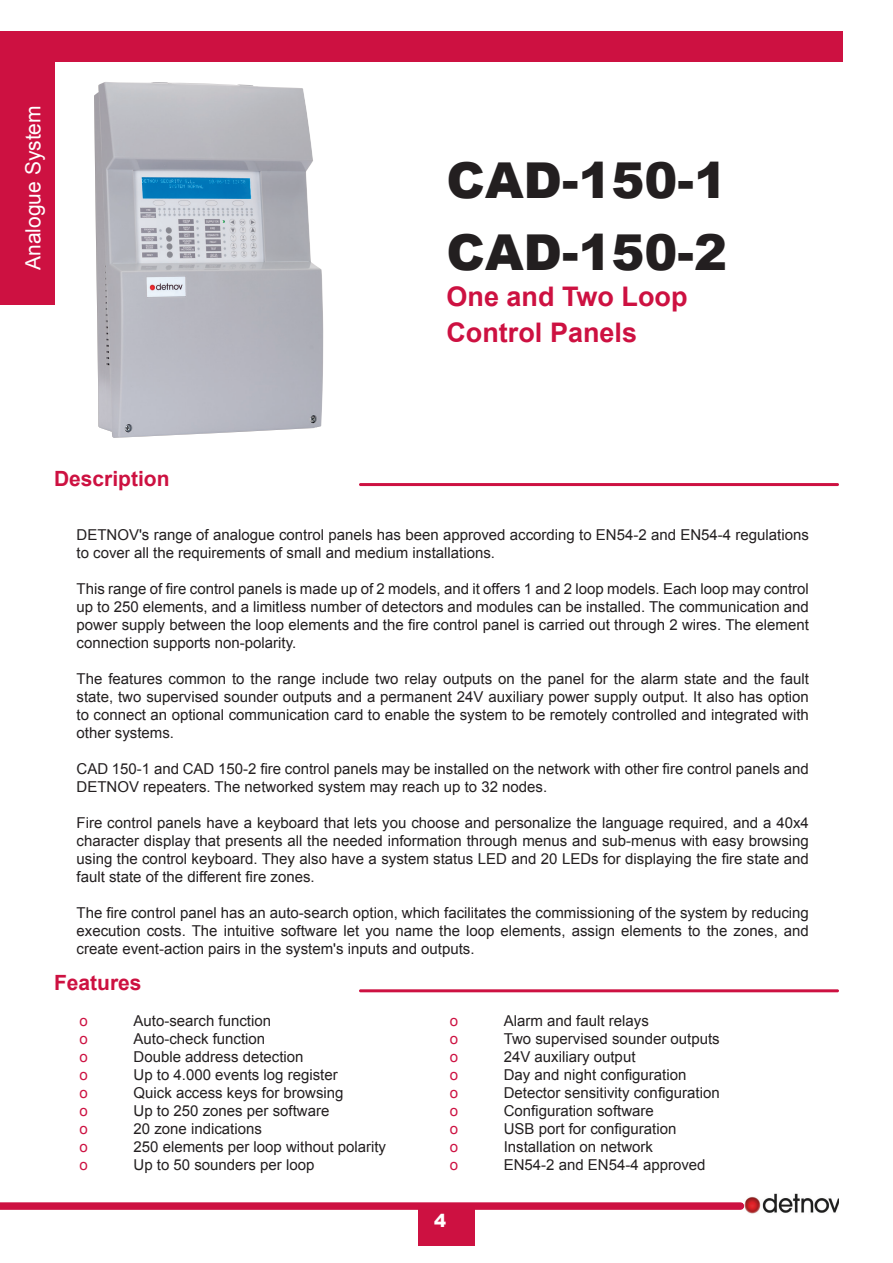
<style>
.page{position:relative;width:893px;height:1263px;background:#fff}
.page>*{position:absolute;margin:0;border:0;box-sizing:border-box;transform-origin:0 0}
.t1{font:900 49.5px/72px "Arial";color:#231f20}
.t2{font:700 27px/36px "Arial";color:#cd1141}
.t3{font:700 21px "Arial";color:#cd1141}
.t4{font:21px "Arial";color:#fff}
.t5{font:900 18px "Arial";color:#fff}
.t6{font:15px/18px "Arial";color:#231f20;text-align:justify}
.t7{font:15px "Arial";color:#cd1141}
</style>
<div class="page">
<div style="left:50px;top:32px;width:793px;height:30px;background:#cd1141"></div>
<div style="left:0;top:32px;width:54px;height:273px;background:#cd1141"></div>
<div style="left:418px;top:1209px;width:56px;height:37px;background:#cd1141"></div>
<img style="left:744px;top:1193px;width:95px;height:21px">
<svg style="left:0;top:1202px;width:744px;height:8px;background:#cf1f4c"></svg>
<hr style="left:359px;top:483px;width:480px;height:3px;background:#cd1141;border-radius:2px">
<hr style="left:359px;top:989px;width:480px;height:3px;background:#cd1141;border-radius:2px">
<img style="left:94px;top:82px;width:230px;height:356px">
<h3 class="t4" style="left:19px;top:270px;width:166px;rotate:-90deg">Analogue System</h3>
<h1 class="t1" style="left:446px;top:143px;width:282px">CAD-150-1<br>CAD-150-2</h1>
<h2 class="t2" style="left:446px;top:279px;width:243px">One and Two Loop<br>Control Panels</h2>
<h3 class="t3" style="left:54px;top:465px;width:117px">Description</h3>
<p class="t6" style="left:77px;top:526px;width:734px">DETNOV's range of analogue control panels has been approved according to EN54-2 and EN54-4 regulations to cover all the requirements of small and medium installations.</p>
<p class="t6" style="left:77px;top:580px;width:734px">This range of fire control panels is made up of 2 models, and it offers 1 and 2 loop models. Each loop may control up to 250 elements, and a limitless number of detectors and modules can be installed. The communication and power supply between the loop elements and the fire control panel is carried out through 2 wires. The element connection supports non-polarity.</p>
<p class="t6" style="left:77px;top:670px;width:734px">The features common to the range include two relay outputs on the panel for the alarm state and the fault state, two supervised sounder outputs and a permanent 24V auxiliary power supply output. It also has option to connect an optional communication card to enable the system to be remotely controlled and integrated with other systems.</p>
<p class="t6" style="left:77px;top:760px;width:734px">CAD 150-1 and CAD 150-2 fire control panels may be installed on the network with other fire control panels and<br>DETNOV repeaters. The networked system may reach up to 32 nodes.</p>
<p class="t6" style="left:77px;top:814px;width:734px">Fire control panels have a keyboard that lets you choose and personalize the language required, and a 40x4 character display that presents all the needed information through menus and sub-menus with easy browsing using the control keyboard. They also have a system status LED and 20 LEDs for displaying the fire state and fault state of the different fire zones.</p>
<p class="t6" style="left:77px;top:904px;width:734px">The fire control panel has an auto-search option, which facilitates the commissioning of the system by reducing execution costs. The intuitive software let you name the loop elements, assign elements to the zones, and create event-action pairs in the system's inputs and outputs.</p>
<h3 class="t3" style="left:54px;top:969px;width:89px">Features</h3>
<p class="t7" style="left:80px;top:1011px;width:10px">o</p>
<p class="t6" style="left:134px;top:1012px;width:139px">Auto-search function</p>
<p class="t7" style="left:80px;top:1029px;width:10px">o</p>
<p class="t6" style="left:134px;top:1030px;width:133px">Auto-check function</p>
<p class="t7" style="left:80px;top:1047px;width:10px">o</p>
<p class="t6" style="left:134px;top:1048px;width:172px">Double address detection</p>
<p class="t7" style="left:80px;top:1065px;width:10px">o</p>
<p class="t6" style="left:134px;top:1066px;width:206px">Up to 4.000 events log register</p>
<p class="t7" style="left:80px;top:1083px;width:10px">o</p>
<p class="t6" style="left:134px;top:1084px;width:212px">Quick access keys for browsing</p>
<p class="t7" style="left:80px;top:1101px;width:10px">o</p>
<p class="t6" style="left:134px;top:1102px;width:197px">Up to 250 zones per software</p>
<p class="t7" style="left:80px;top:1119px;width:10px">o</p>
<p class="t6" style="left:134px;top:1120px;width:130px">20 zone indications</p>
<p class="t7" style="left:80px;top:1137px;width:10px">o</p>
<p class="t6" style="left:134px;top:1138px;width:254px">250 elements per loop without polarity</p>
<p class="t7" style="left:80px;top:1155px;width:10px">o</p>
<p class="t6" style="left:134px;top:1156px;width:182px">Up to 50 sounders per loop</p>
<p class="t7" style="left:450px;top:1011px;width:10px">o</p>
<p class="t6" style="left:504px;top:1012px;width:147px">Alarm and fault relays</p>
<p class="t7" style="left:450px;top:1029px;width:10px">o</p>
<p class="t6" style="left:504px;top:1030px;width:217px">Two supervised sounder outputs</p>
<p class="t7" style="left:450px;top:1047px;width:10px">o</p>
<p class="t6" style="left:504px;top:1048px;width:133px">24V auxiliary output</p>
<p class="t7" style="left:450px;top:1065px;width:10px">o</p>
<p class="t6" style="left:504px;top:1066px;width:184px">Day and night configuration</p>
<p class="t7" style="left:450px;top:1083px;width:10px">o</p>
<p class="t6" style="left:504px;top:1084px;width:217px">Detector sensitivity configuration</p>
<p class="t7" style="left:450px;top:1101px;width:10px">o</p>
<p class="t6" style="left:504px;top:1102px;width:152px">Configuration software</p>
<p class="t7" style="left:450px;top:1119px;width:10px">o</p>
<p class="t6" style="left:504px;top:1120px;width:174px">USB port for configuration</p>
<p class="t7" style="left:450px;top:1137px;width:10px">o</p>
<p class="t6" style="left:504px;top:1138px;width:151px">Installation on network</p>
<p class="t7" style="left:450px;top:1155px;width:10px">o</p>
<p class="t6" style="left:504px;top:1156px;width:203px">EN54-2 and EN54-4 approved</p>
<p class="t5" style="left:434px;top:1207px;width:14px">4</p>
</div>
